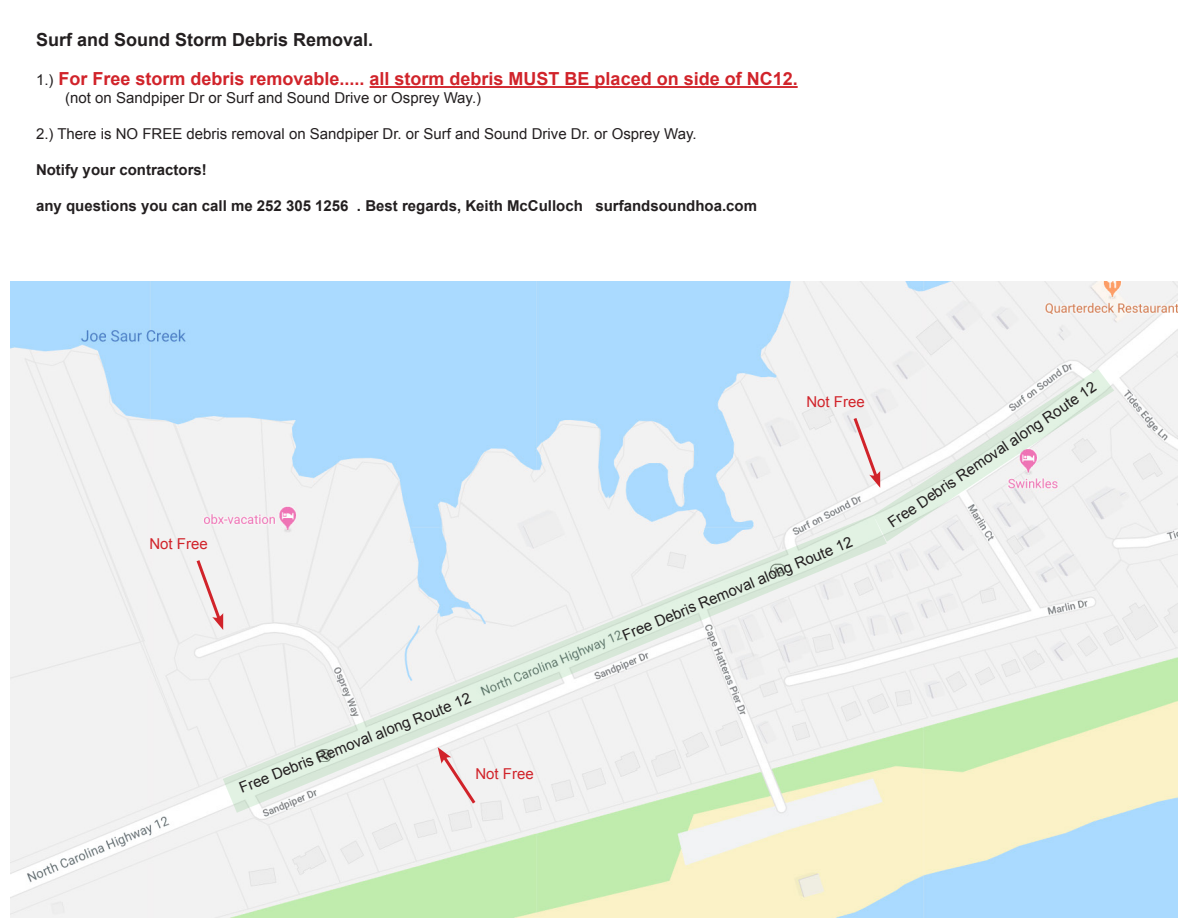
<style>
.page{position:relative;width:1188px;height:918px;background:#fff}
.page>*{position:absolute;margin:0;border:0;box-sizing:border-box;transform-origin:0 0}
.t1{font:700 18px "Arial";color:#d1232a}
.t2{font:700 18px "Arial";color:#231f20}
.t3{font:15px "Arial";color:#231f20}
.t4{font:700 15px "Arial";color:#231f20}
.t5{font:15px "Arial";color:#d1232a}
.s1{font-weight:400;font-size:15px;color:#231f20}
</style>
<div class="page">
<img style="left:10px;top:282px;width:1168px;height:636px">
<hr style="left:370px;top:86px;width:428px;height:2px;background:#d1232a">
<svg style="left:194px;top:557px;width:29px;height:73px"></svg>
<svg style="left:223px;top:515px;width:664px;height:298px;fill:#f2f2f2"></svg>
<svg style="left:438px;top:747px;width:40px;height:60px"></svg>
<svg style="left:851px;top:369px;width:263px;height:173px"></svg>
<p class="t2" style="left:36px;top:27px;width:339px">Surf and Sound Storm Debris Removal.</p>
<p class="t1" style="left:36px;top:67px;width:763px"><span class="s1">1.)</span> For Free storm debris removable..... all storm debris MUST BE placed on side of NC12.</p>
<p class="t3" style="left:65px;top:88px;width:418px">(not on Sandpiper Dr or Surf and Sound Drive or Osprey Way.)</p>
<p class="t3" style="left:36px;top:124px;width:662px">2.) There is NO FREE debris removal on Sandpiper Dr. or Surf and Sound Drive Dr. or Osprey Way.</p>
<p class="t4" style="left:36px;top:160px;width:172px">Notify your contractors!</p>
<p class="t4" style="left:36px;top:196px;width:723px">any questions you can call me 252 305 1256 . Best regards, Keith McCulloch surfandsoundhoa.com</p>
<p class="t5" style="left:149px;top:534px;width:60px">Not Free</p>
<p class="t3" style="left:236px;top:778px;width:249px;rotate:-21deg">Free Debris Removal along Route 12</p>
<p class="t5" style="left:475px;top:764px;width:60px">Not Free</p>
<p class="t5" style="left:806px;top:392px;width:60px">Not Free</p>
<p class="t3" style="left:619px;top:626px;width:249px;rotate:-22deg">Free Debris Removal along Route 12</p>
<p class="t3" style="left:884px;top:516px;width:249px;rotate:-34deg">Free Debris Removal along Route 12</p>
</div>
